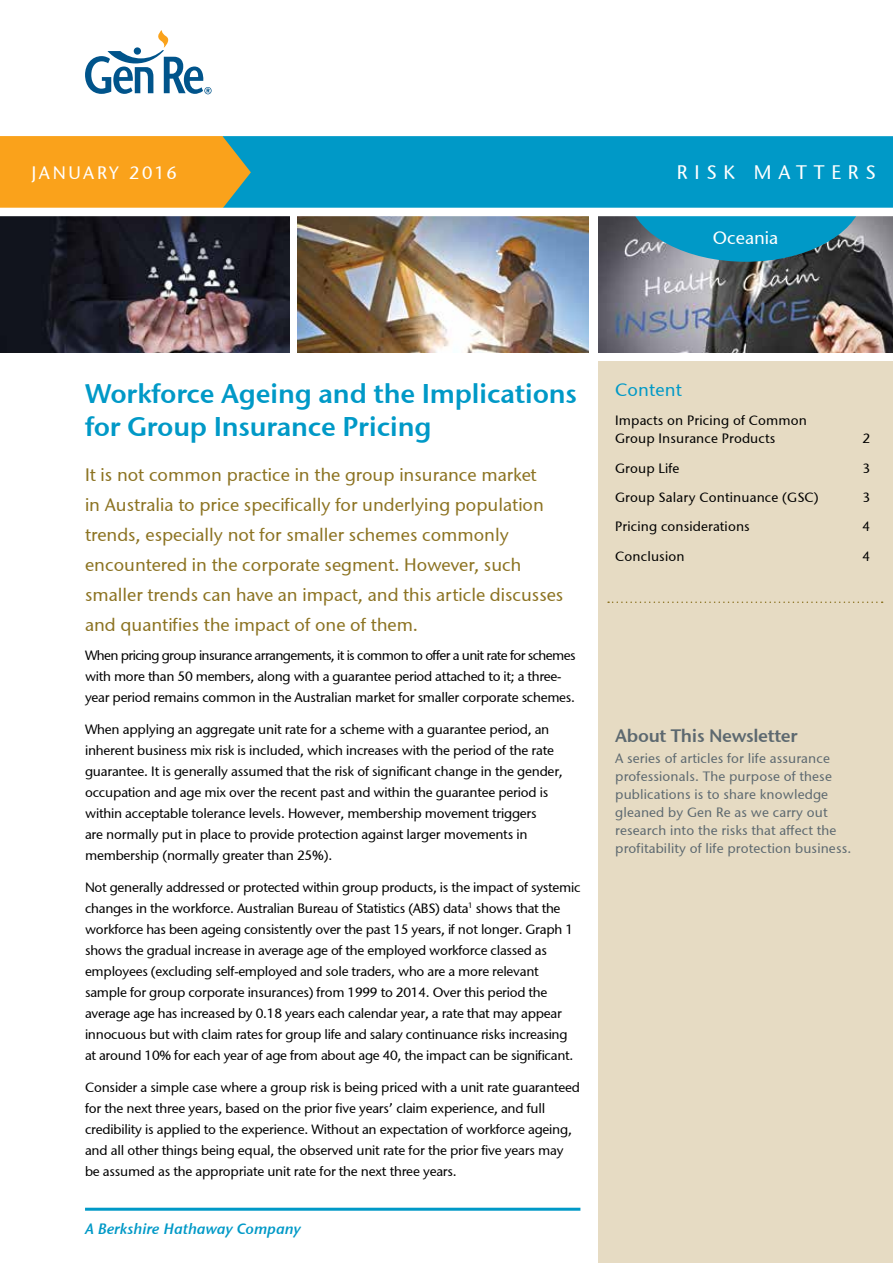
<style>
.page{position:relative;width:893px;height:1263px;background:#fff}
.page>*{position:absolute;margin:0;border:0;box-sizing:border-box;transform-origin:0 0}
.t1{font:600 27px/33px "Stone Sans GC Re";letter-spacing:-.01em;color:#0099c7}
.t2{font:19.5px "Stone Sans GC Re";letter-spacing:.35em;color:#fff}
.t3{font:18px/30px "Stone Sans GC Re";color:#8c7322}
.t4{font:600 18px "Stone Sans GC Re";letter-spacing:-.015em;color:#5d6970}
.t5{font:18px "Stone Sans GC Re";letter-spacing:.14em;color:#fff}
.t6{font:18px "Stone Sans GC Re";color:#fff}
.t7{font:18px "Stone Sans GC Re";letter-spacing:.01em;color:#0099c7}
.t8{font:italic 600 15px "Stone Sans GC Re";color:#0099c7}
.t9{font:13.5px/21px "Stone Sans GC Re";letter-spacing:-.015em;color:#000}
.t10{font:13.5px/18px "Stone Sans GC Re";letter-spacing:.01em;color:#5d6970}
.t11{font:13.5px/18px "Stone Sans GC Re";letter-spacing:.01em;color:#000}
</style>
<div class="page">
<div style="left:598px;top:361px;width:295px;height:902px;background:#e6dbc3"></div>
<img style="left:298px;top:217px;width:291px;height:136px">
<img style="left:0;top:217px;width:289px;height:136px">
<img style="left:598px;top:217px;width:295px;height:136px">
<hr style="left:85px;top:1208px;width:495px;height:3px;background:#0099c7">
<div style="left:222px;top:136px;width:671px;height:72px;background:#0099c7"></div>
<svg style="left:0;top:136px;width:251px;height:72px;background:#eba125"></svg>
<svg style="left:85px;top:30px;width:127px;height:64px"></svg>
<svg style="left:629px;top:207px;width:234px;height:55px;background:#258dae"></svg>
<div style="left:0;top:208px;width:893px;height:8px;background:#fff"></div>
<svg style="left:608px;top:601px;width:275px;height:2px"></svg>
<h3 class="t5" style="left:32px;top:162px;width:147px">JANUARY 2016</h3>
<h2 class="t2" style="left:677px;top:161px;width:201px">RISK MATTERS</h2>
<h3 class="t6" style="left:713px;top:227px;width:67px">Oceania</h3>
<h1 class="t1" style="left:85px;top:376px;width:494px">Workforce Ageing and the Implications for Group Insurance Pricing</h1>
<p class="t3" style="left:85px;top:460px;width:480px">It is not common practice in the group insurance market<br>in Australia to price specifically for underlying population trends, especially not for smaller schemes commonly encountered in the corporate segment. However, such smaller trends can have an impact, and this article discusses and quantifies the impact of one of them.</p>
<p class="t9" style="left:85px;top:645px;width:492px">When pricing group insurance arrangements, it is common to offer a unit rate for schemes with more than 50 members, along with a guarantee period attached to it; a three&shy;year period remains common in the Australian market for smaller corporate schemes.</p>
<p class="t9" style="left:85px;top:719px;width:479px">When applying an aggregate unit rate for a scheme with a guarantee period, an inherent business mix risk is included, which increases with the period of the rate guarantee. It is generally assumed that the risk of significant change in the gender, occupation and age mix over the recent past and within the guarantee period is within acceptable tolerance levels. However, membership movement triggers<br>are normally put in place to provide protection against larger movements in membership (normally greater than 25%).</p>
<p class="t9" style="left:85px;top:877px;width:497px">Not generally addressed or protected within group products, is the impact of systemic changes in the workforce. Australian Bureau of Statistics (ABS) data<sup>1</sup> shows that the workforce has been ageing consistently over the past 15 years, if not longer. Graph 1 shows the gradual increase in average age of the employed workforce classed as employees (excluding self-employed and sole traders, who are a more relevant sample for group corporate insurances) from 1999 to 2014. Over this period the average age has increased by 0.18 years each calendar year, a rate that may appear innocuous but with claim rates for group life and salary continuance risks increasing at around 10% for each year of age from about age 40, the impact can be significant.</p>
<p class="t9" style="left:85px;top:1076px;width:496px">Consider a simple case where a group risk is being priced with a unit rate guaranteed for the next three years, based on the prior five years’ claim experience, and full credibility is applied to the experience. Without an expectation of workforce ageing, and all other things being equal, the observed unit rate for the prior five years may be assumed as the appropriate unit rate for the next three years.</p>
<p class="t8" style="left:85px;top:1219px;width:217px">A Berkshire Hathaway Company</p>
<h3 class="t7" style="left:615px;top:379px;width:68px">Content</h3>
<p class="t11" style="left:615px;top:412px;width:193px">Impacts on Pricing of Common<br>Group Insurance Products</p>
<p class="t9" style="left:862px;top:428px;width:9px">2</p>
<p class="t11" style="left:615px;top:459px;width:66px">Group Life</p>
<p class="t9" style="left:862px;top:457px;width:9px">3</p>
<p class="t11" style="left:615px;top:488px;width:205px">Group Salary Continuance (GSC)</p>
<p class="t9" style="left:862px;top:487px;width:9px">3</p>
<p class="t11" style="left:615px;top:518px;width:136px">Pricing considerations</p>
<p class="t9" style="left:862px;top:516px;width:9px">4</p>
<p class="t11" style="left:615px;top:547px;width:71px">Conclusion</p>
<p class="t9" style="left:862px;top:545px;width:9px">4</p>
<h3 class="t4" style="left:615px;top:724px;width:184px">About This Newsletter</h3>
<p class="t10" style="left:615px;top:749px;width:238px">A series of articles for life assurance professionals. The purpose of these publications is to share knowledge gleaned by Gen Re as we carry out research into the risks that affect the profitability of life protection business.</p>
</div>
